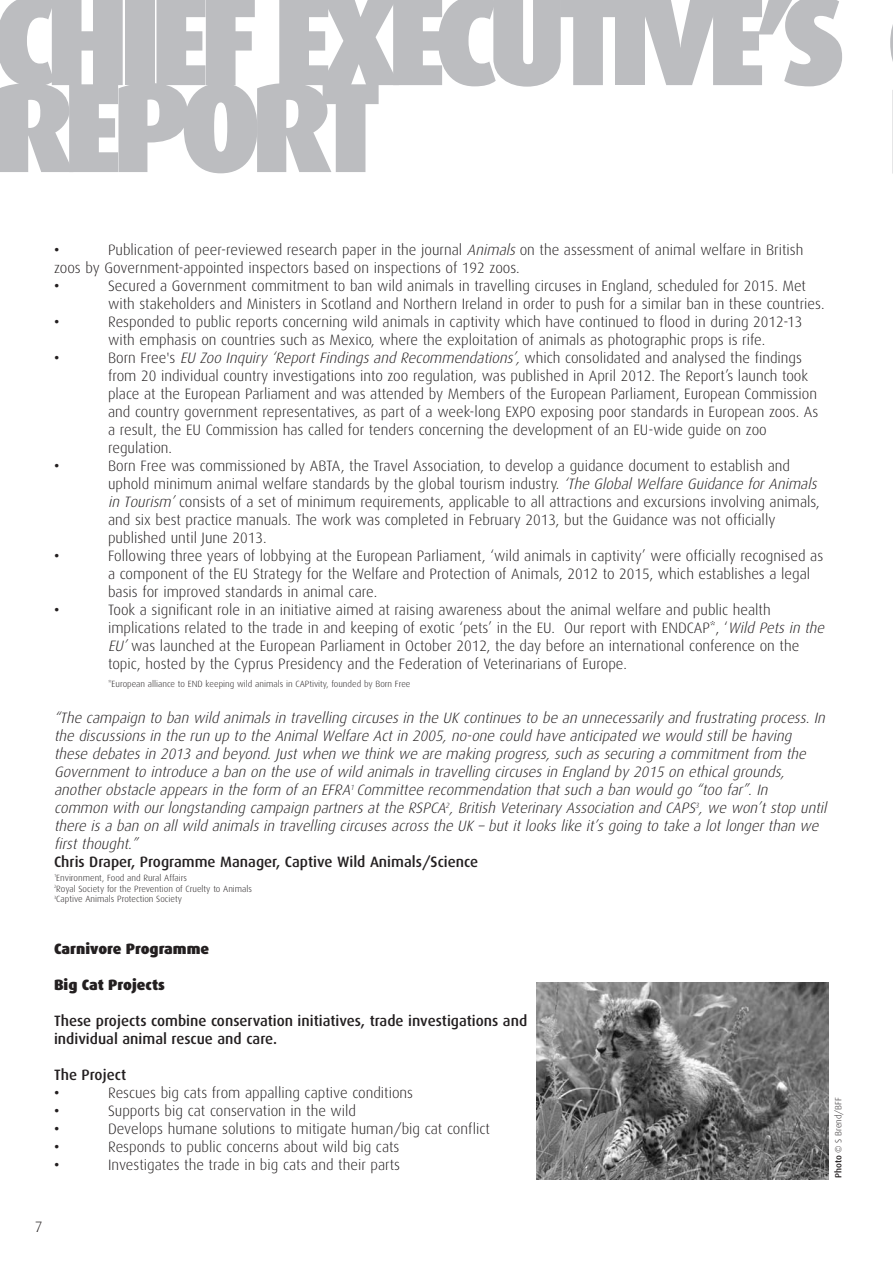
<style>
.page{position:relative;width:893px;height:1263px;background:#fff}
.page>*{position:absolute;margin:0;border:0;box-sizing:border-box;transform-origin:0 0}
.t1{font:900 127.5px "Dax";letter-spacing:-.09em;color:#bcbdc0}
.t2{font:300 15px/18px "Dax";color:#231f20}
.t3{font:italic 300 15px/18px "Dax";color:#231f20}
.t4{font:500 15px/18px "Dax";color:#231f20}
.t5{font:900 15px "Dax";color:#231f20}
.t6{font:300 9px/10.8px "Dax";color:#231f20}
.s1{font-style:italic}
.s2{font-weight:500}
</style>
<div class="page">
<img style="left:537px;top:982px;width:292px;height:197px">
<h1 class="t1" style="left:-8px;top:-15px;width:855px">CHIEF EXECUTIVE’S</h1>
<h1 class="t1" style="left:-8px;top:72px;width:392px">REPORT</h1>
<p class="t2" style="left:54px;top:243px;width:751px;text-indent:54px">Publication of peer-reviewed research paper in the journal <span class="s1">Animals</span> on the assessment of animal welfare in British zoos by Government-appointed inspectors based on inspections of 192 zoos.</p>
<p class="t4" style="left:54px;top:278px;width:7px">•</p>
<p class="t2" style="left:108px;top:279px;width:718px">Secured a Government commitment to ban wild animals in travelling circuses in England, scheduled for 2015. Met with stakeholders and Ministers in Scotland and Northern Ireland in order to push for a similar ban in these countries.</p>
<p class="t4" style="left:54px;top:314px;width:7px">•</p>
<p class="t2" style="left:108px;top:315px;width:696px">Responded to public reports concerning wild animals in captivity which have continued to flood in during 2012-13 with emphasis on countries such as Mexico, where the exploitation of animals as photographic props is rife.</p>
<p class="t4" style="left:54px;top:350px;width:7px">•</p>
<p class="t2" style="left:108px;top:351px;width:712px">Born Free's <span class="s1">EU Zoo Inquiry ‘Report Findings and Recommendations’,</span> which consolidated and analysed the findings from 20 individual country investigations into zoo regulation, was published in April 2012. The Report’s launch took place at the European Parliament and was attended by Members of the European Parliament, European Commission and country government representatives, as part of a week-long EXPO exposing poor standards in European zoos. As a result, the EU Commission has called for tenders concerning the development of an EU-wide guide on zoo regulation.</p>
<p class="t4" style="left:54px;top:458px;width:7px">•</p>
<p class="t2" style="left:108px;top:459px;width:713px">Born Free was commissioned by ABTA, the Travel Association, to develop a guidance document to establish and uphold minimum animal welfare standards by the global tourism industry. <span class="s1">‘The Global Welfare Guidance for Animals in Tourism’</span> consists of a set of minimum requirements, applicable to all attractions and excursions involving animals, and six best practice manuals. The work was completed in February 2013, but the Guidance was not officially published until June 2013.</p>
<p class="t4" style="left:54px;top:548px;width:7px">•</p>
<p class="t2" style="left:108px;top:549px;width:717px">Following three years of lobbying at the European Parliament, ‘wild animals in captivity’ were officially recognised as a component of the EU Strategy for the Welfare and Protection of Animals, 2012 to 2015, which establishes a legal basis for improved standards in animal care.</p>
<p class="t4" style="left:54px;top:602px;width:7px">•</p>
<p class="t2" style="left:108px;top:603px;width:720px">Took a significant role in an initiative aimed at raising awareness about the animal welfare and public health implications related to the trade in and keeping of exotic ‘pets’ in the EU. Our report with ENDCAP*, ‘<span class="s1">Wild Pets in the EU’</span> was launched at the European Parliament in October 2012, the day before an international conference on the topic, hosted by the Cyprus Presidency and the Federation of Veterinarians of Europe.</p>
<p class="t6" style="left:108px;top:680px;width:304px">*European alliance to END keeping wild animals in CAPtivity, founded by Born Free</p>
<p class="t3" style="left:54px;top:711px;width:777px">“The campaign to ban wild animals in travelling circuses in the UK continues to be an unnecessarily and frustrating process. In the discussions in the run up to the Animal Welfare Act in 2005, no-one could have anticipated we would still be having these debates in 2013 and beyond. Just when we think we are making progress, such as securing a commitment from the Government to introduce a ban on the use of wild animals in travelling circuses in England by 2015 on ethical grounds, another obstacle appears in the form of an EFRA<sup>1</sup> Committee recommendation that such a ban would go “too far”. In common with our longstanding campaign partners at the RSPCA<sup>2</sup>, British Veterinary Association and CAPS<sup>3</sup>, we won’t stop until there is a ban on all wild animals in travelling circuses across the UK – but it looks like it’s going to take a lot longer than we first thought.”</p>
<p class="t4" style="left:54px;top:854px;width:426px">Chris Draper, Programme Manager, Captive Wild Animals/Science</p>
<p class="t6" style="left:54px;top:873px;width:200px"><sup>1</sup>Environment, Food and Rural Affairs<br><sup>2</sup>Royal Society for the Prevention of Cruelty to Animals<br><sup>3</sup>Captive Animals Protection Society</p>
<p class="t5" style="left:54px;top:942px;width:157px">Carnivore Programme</p>
<p class="t5" style="left:54px;top:978px;width:112px">Big Cat Projects</p>
<p class="t4" style="left:54px;top:1012px;width:475px">These projects combine conservation initiatives, trade investigations and individual animal rescue and care.</p>
<p class="t4" style="left:54px;top:1066px;width:74px">The Project •</p>
<p class="t4" style="left:54px;top:242px;width:7px">•</p>
<p class="t2" style="left:108px;top:1085px;width:307px">Rescues big cats from appalling captive conditions</p>
<p class="t6" style="left:834px;top:1178px;width:83px;rotate:-90deg"><span class="s2">Photo</span> © S Brend/BFF</p>
<p class="t4" style="left:54px;top:1102px;width:7px">•</p>
<p class="t2" style="left:108px;top:1103px;width:250px">Supports big cat conservation in the wild</p>
<p class="t4" style="left:54px;top:1120px;width:7px">•</p>
<p class="t2" style="left:108px;top:1121px;width:383px">Develops humane solutions to mitigate human/big cat conflict</p>
<p class="t4" style="left:54px;top:1138px;width:7px">•</p>
<p class="t2" style="left:108px;top:1139px;width:293px">Responds to public concerns about wild big cats</p>
<p class="t4" style="left:54px;top:1156px;width:7px">•</p>
<p class="t2" style="left:108px;top:1157px;width:294px">Investigates the trade in big cats and their parts</p>
<p class="t2" style="left:35px;top:1220px;width:9px">7</p>
</div>
